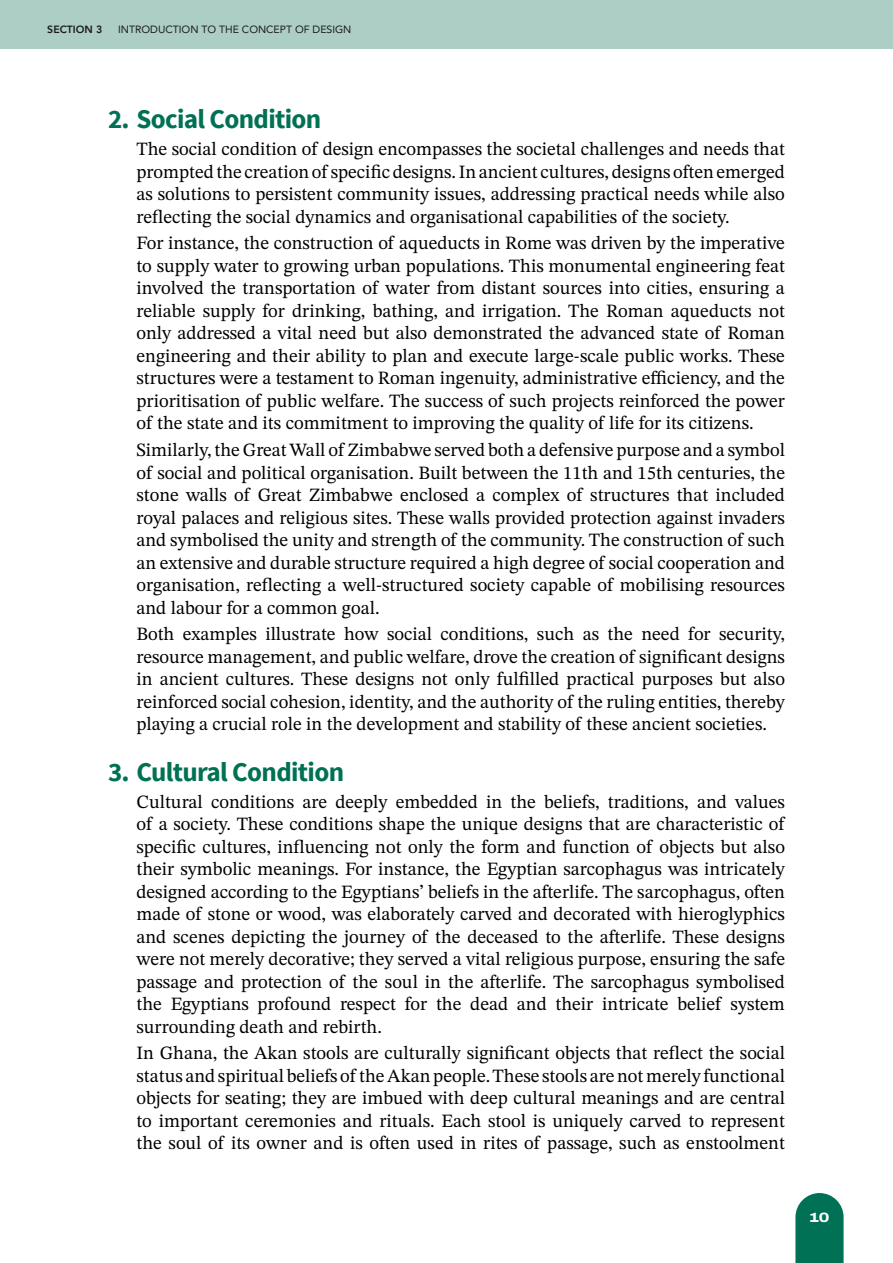
<style>
.page{position:relative;width:893px;height:1263px;background:#fff}
.page>*{position:absolute;margin:0;border:0;box-sizing:border-box;transform-origin:0 0}
.Heading_3{font:700 27px "Source Sans Pro";letter-spacing:-.025em;color:#007154}
.Body_Indent{font:18.75px/22.5px "STIX Two Text";color:#000;text-align:justify}
.t1{font:800 13.5px "Archivo Expanded";color:#fff}
.t2{font:10.5px "Avenir";color:#1a1a1a}
.t3{font:800 10.5px "Avenir";color:#1a1a1a}
</style>
<div class="page">
<div style="left:0;top:0;width:893px;height:49px;background:#adcec5"></div>
<svg style="left:795px;top:1193px;width:49px;height:70px"></svg>
<p class="t3" style="left:47px;top:21px;width:57px">SECTION 3</p>
<p class="t2" style="left:118px;top:21px;width:235px">INTRODUCTION TO THE CONCEPT OF DESIGN</p>
<p class="Heading_3" style="left:108px;top:102px;width:215px">2. Social Condition</p>
<p class="Body_Indent" style="left:136px;top:137px;width:650px">The social condition of design encompasses the societal challenges and needs that prompted the creation of specific designs. In ancient cultures, designs often emerged as solutions to persistent community issues, addressing practical needs while also reflecting the social dynamics and organisational capabilities of the society.</p>
<p class="Body_Indent" style="left:136px;top:232px;width:650px">For instance, the construction of aqueducts in Rome was driven by the imperative to supply water to growing urban populations. This monumental engineering feat involved the transportation of water from distant sources into cities, ensuring a reliable supply for drinking, bathing, and irrigation. The Roman aqueducts not only addressed a vital need but also demonstrated the advanced state of Roman engineering and their ability to plan and execute large-scale public works. These structures were a testament to Roman ingenuity, administrative efficiency, and the prioritisation of public welfare. The success of such projects reinforced the power of the state and its commitment to improving the quality of life for its citizens.</p>
<p class="Body_Indent" style="left:136px;top:438px;width:650px">Similarly, the Great Wall of Zimbabwe served both a defensive purpose and a symbol of social and political organisation. Built between the 11th and 15th centuries, the stone walls of Great Zimbabwe enclosed a complex of structures that included royal palaces and religious sites. These walls provided protection against invaders and symbolised the unity and strength of the community. The construction of such an extensive and durable structure required a high degree of social cooperation and organisation, reflecting a well-structured society capable of mobilising resources and labour for a common goal.</p>
<p class="Body_Indent" style="left:136px;top:623px;width:650px">Both examples illustrate how social conditions, such as the need for security, resource management, and public welfare, drove the creation of significant designs in ancient cultures. These designs not only fulfilled practical purposes but also reinforced social cohesion, identity, and the authority of the ruling entities, thereby playing a crucial role in the development and stability of these ancient societies.</p>
<p class="Heading_3" style="left:108px;top:754px;width:238px">3. Cultural Condition</p>
<p class="Body_Indent" style="left:136px;top:790px;width:650px">Cultural conditions are deeply embedded in the beliefs, traditions, and values of a society. These conditions shape the unique designs that are characteristic of specific cultures, influencing not only the form and function of objects but also their symbolic meanings. For instance, the Egyptian sarcophagus was intricately designed according to the Egyptians’ beliefs in the afterlife. The sarcophagus, often made of stone or wood, was elaborately carved and decorated with hieroglyphics and scenes depicting the journey of the deceased to the afterlife. These designs were not merely decorative; they served a vital religious purpose, ensuring the safe passage and protection of the soul in the afterlife. The sarcophagus symbolised the Egyptians profound respect for the dead and their intricate belief system surrounding death and rebirth.</p>
<p class="Body_Indent" style="left:136px;top:1042px;width:650px">In Ghana, the Akan stools are culturally significant objects that reflect the social status and spiritual beliefs of the Akan people. These stools are not merely functional objects for seating; they are imbued with deep cultural meanings and are central to important ceremonies and rituals. Each stool is uniquely carved to represent the soul of its owner and is often used in rites of passage, such as enstoolment</p>
<p class="t1" style="left:809px;top:1207px;width:22px">10</p>
</div>
